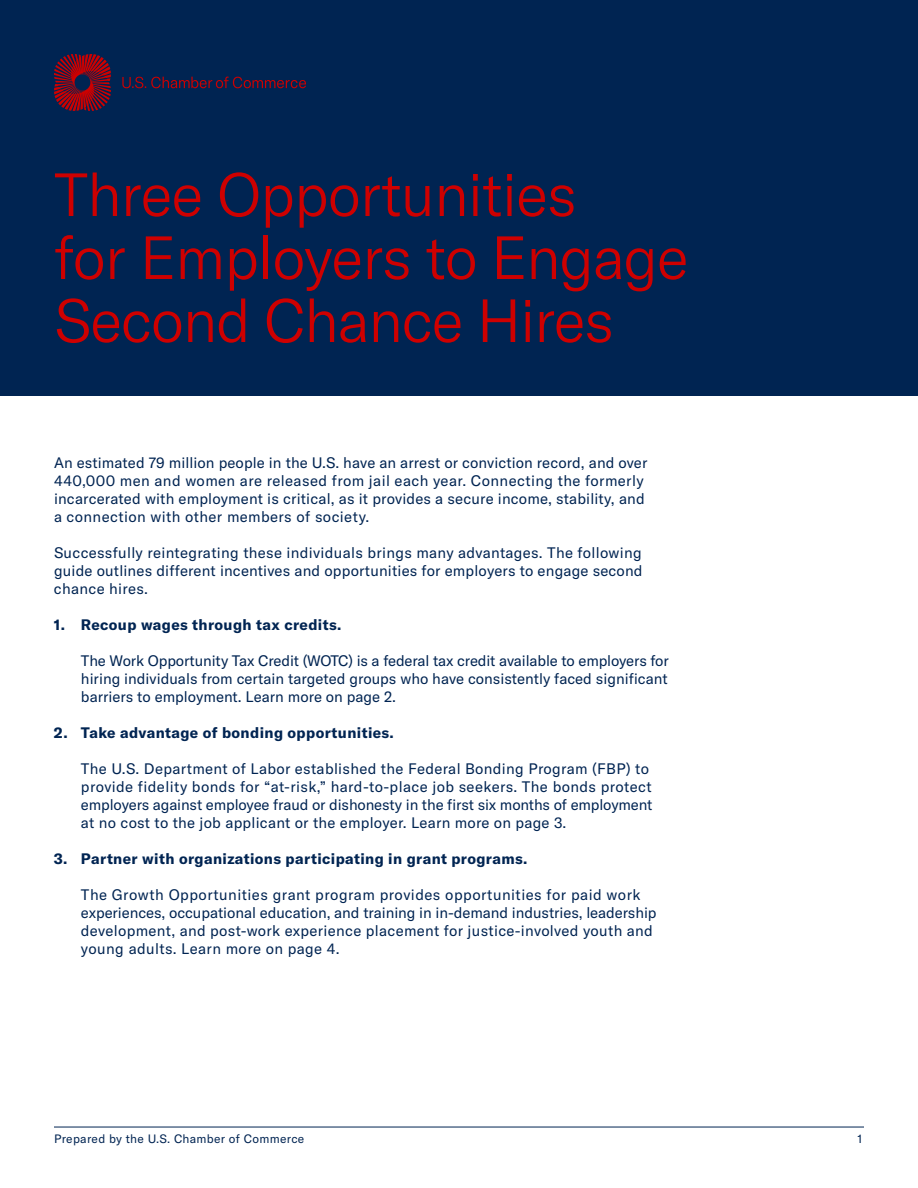
<style>
.page{position:relative;width:918px;height:1188px;background:#fff}
.page>*{position:absolute;margin:0;border:0;box-sizing:border-box;transform-origin:0 0}
.t1{font:300 60px/63px "GT America";letter-spacing:-.025em;color:#ce0000}
.t2{font:15px/18px "GT America";letter-spacing:.015em;color:#002452}
.t3{font:700 15px "GT America";letter-spacing:.025em;color:#002452}
.t4{font:12px "GT America";letter-spacing:.025em;color:#002452}
</style>
<div class="page">
<hr style="left:54px;top:1127px;width:810px;height:1px;background:#002452">
<div style="left:0;top:0;width:918px;height:396px;background:#002452"></div>
<svg style="left:54px;top:54px;width:57px;height:57px"></svg>
<svg style="left:122px;top:77px;width:184px;height:11px"></svg>
<h1 class="t1" style="left:54px;top:163px;width:636px">Three Opportunities<br>for Employers to Engage<br>Second Chance Hires</h1>
<p class="t2" style="left:54px;top:454px;width:595px">An estimated 79 million people in the U.S. have an arrest or conviction record, and over 440,000 men and women are released from jail each year. Connecting the formerly incarcerated with employment is critical, as it provides a secure income, stability, and a connection with other members of society.</p>
<p class="t2" style="left:54px;top:544px;width:590px;text-align:justify">Successfully reintegrating these individuals brings many advantages. The following guide outlines different incentives and opportunities for employers to engage second chance hires.</p>
<p class="t3" style="left:54px;top:615px;width:289px">1. Recoup wages through tax credits.</p>
<p class="t2" style="left:81px;top:652px;width:589px;text-align:justify">The Work Opportunity Tax Credit (WOTC) is a federal tax credit available to employers for hiring individuals from certain targeted groups who have consistently faced significant barriers to employment. Learn more on page 2.</p>
<p class="t3" style="left:54px;top:723px;width:341px">2. Take advantage of bonding opportunities.</p>
<p class="t2" style="left:81px;top:760px;width:573px">The U.S. Department of Labor established the Federal Bonding Program (FBP) to provide fidelity bonds for “at-risk,” hard-to-place job seekers. The bonds protect employers against employee fraud or dishonesty in the first six months of employment at no cost to the job applicant or the employer. Learn more on page 3.</p>
<p class="t3" style="left:54px;top:849px;width:475px">3. Partner with organizations participating in grant programs.</p>
<p class="t2" style="left:81px;top:886px;width:577px">The Growth Opportunities grant program provides opportunities for paid work experiences, occupational education, and training in in-demand industries, leadership development, and post-work experience placement for justice-involved youth and young adults. Learn more on page 4.</p>
<p class="t4" style="left:54px;top:1132px;width:252px">Prepared by the U.S. Chamber of Commerce</p>
<p class="t4" style="left:857px;top:1132px;width:6px">1</p>
</div>
